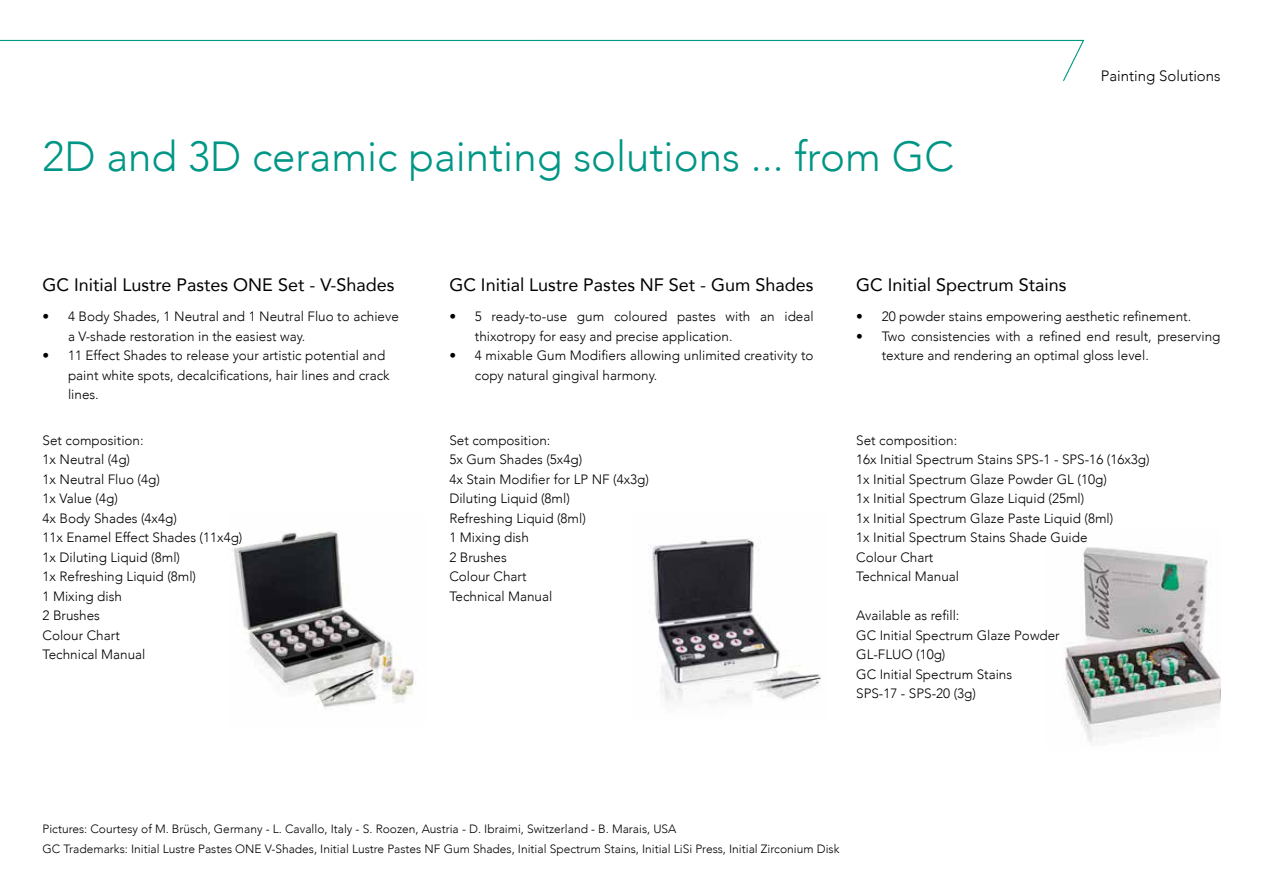
<style>
.page{position:relative;width:1263px;height:893px;background:#fff}
.page>*{position:absolute;margin:0;border:0;box-sizing:border-box;transform-origin:0 0}
.t1{font:300 42px "Avenir";color:#009686}
.t2{font:18px "Avenir";color:#000}
.t3{font:300 15px "Avenir";color:#000}
.t4{font:300 13.5px/19.5px "Avenir";color:#000}
.t5{font:300 12px/19.5px "Avenir";color:#000}
</style>
<div class="page">
<img style="left:650px;top:538px;width:172px;height:162px">
<img style="left:1065px;top:547px;width:155px;height:196px">
<img style="left:233px;top:531px;width:181px;height:179px">
<svg style="left:0;top:39px;width:1085px;height:42px"></svg>
<h1 class="t1" style="left:43px;top:132px;width:913px">2D and 3D ceramic painting solutions ... from GC</h1>
<p class="t3" style="left:1101px;top:67px;width:121px">Painting Solutions</p>
<h2 class="t2" style="left:43px;top:270px;width:353px">GC Initial Lustre Pastes ONE Set - V-Shades</h2>
<h2 class="t2" style="left:449px;top:270px;width:366px">GC Initial Lustre Pastes NF Set - Gum Shades</h2>
<h2 class="t2" style="left:856px;top:270px;width:212px">GC Initial Spectrum Stains</h2>
<p class="t4" style="left:68px;top:307px;width:332px;text-indent:-26px">• 4 Body Shades, 1 Neutral and 1 Neutral Fluo to achieve a V-shade restoration in the easiest way.</p>
<p class="t4" style="left:68px;top:346px;width:323px;text-indent:-26px">• 11 Effect Shades to release your artistic potential and paint white spots, decalcifications, hair lines and crack lines.</p>
<p class="t4" style="left:43px;top:430px;width:201px">Set composition:<br>1x Neutral (4g)<br>1x Neutral Fluo (4g)<br>1x Value (4g)<br>4x Body Shades (4x4g)<br>11x Enamel Effect Shades (11x4g)<br>1x Diluting Liquid (8ml)<br>1x Refreshing Liquid (8ml)<br>1 Mixing dish<br>2 Brushes<br>Colour Chart<br>Technical Manual</p>
<p class="t4" style="left:449px;top:430px;width:201px">Set composition:<br>5x Gum Shades (5x4g)<br>4x Stain Modifier for LP NF (4x3g)<br>Diluting Liquid (8ml)<br>Refreshing Liquid (8ml)<br>1 Mixing dish<br>2 Brushes<br>Colour Chart<br>Technical Manual</p>
<p class="t4" style="left:856px;top:430px;width:295px">Set composition:<br>16x Initial Spectrum Stains SPS-1 - SPS-16 (16x3g)<br>1x Initial Spectrum Glaze Powder GL (10g)<br>1x Initial Spectrum Glaze Liquid (25ml)<br>1x Initial Spectrum Glaze Paste Liquid (8ml)<br>1x Initial Spectrum Stains Shade Guide<br>Colour Chart<br>Technical Manual</p>
<p class="t4" style="left:856px;top:307px;width:336px">• 20 powder stains empowering aesthetic refinement.</p>
<p class="t4" style="left:882px;top:326px;width:340px;text-indent:-26px">• Two consistencies with a refined end result, preserving texture and rendering an optimal gloss level.</p>
<p class="t4" style="left:475px;top:307px;width:340px;text-indent:-26px">• 5 ready-to-use gum coloured pastes with an ideal thixotropy for easy and precise application.</p>
<p class="t4" style="left:475px;top:346px;width:340px;text-indent:-26px">• 4 mixable Gum Modifiers allowing unlimited creativity to copy natural gingival harmony.</p>
<p class="t4" style="left:856px;top:606px;width:205px">Available as refill:<br>GC Initial Spectrum Glaze Powder<br>GL-FLUO (10g)<br>GC Initial Spectrum Stains<br>SPS-17 - SPS-20 (3g)</p>
<p class="t5" style="left:43px;top:819px;width:798px">Pictures: Courtesy of M. Brüsch, Germany - L. Cavallo, Italy - S. Roozen, Austria - D. Ibraimi, Switzerland - B. Marais, USA<br>GC Trademarks: Initial Lustre Pastes ONE V-Shades, Initial Lustre Pastes NF Gum Shades, Initial Spectrum Stains, Initial LiSi Press, Initial Zirconium Disk</p>
</div>
